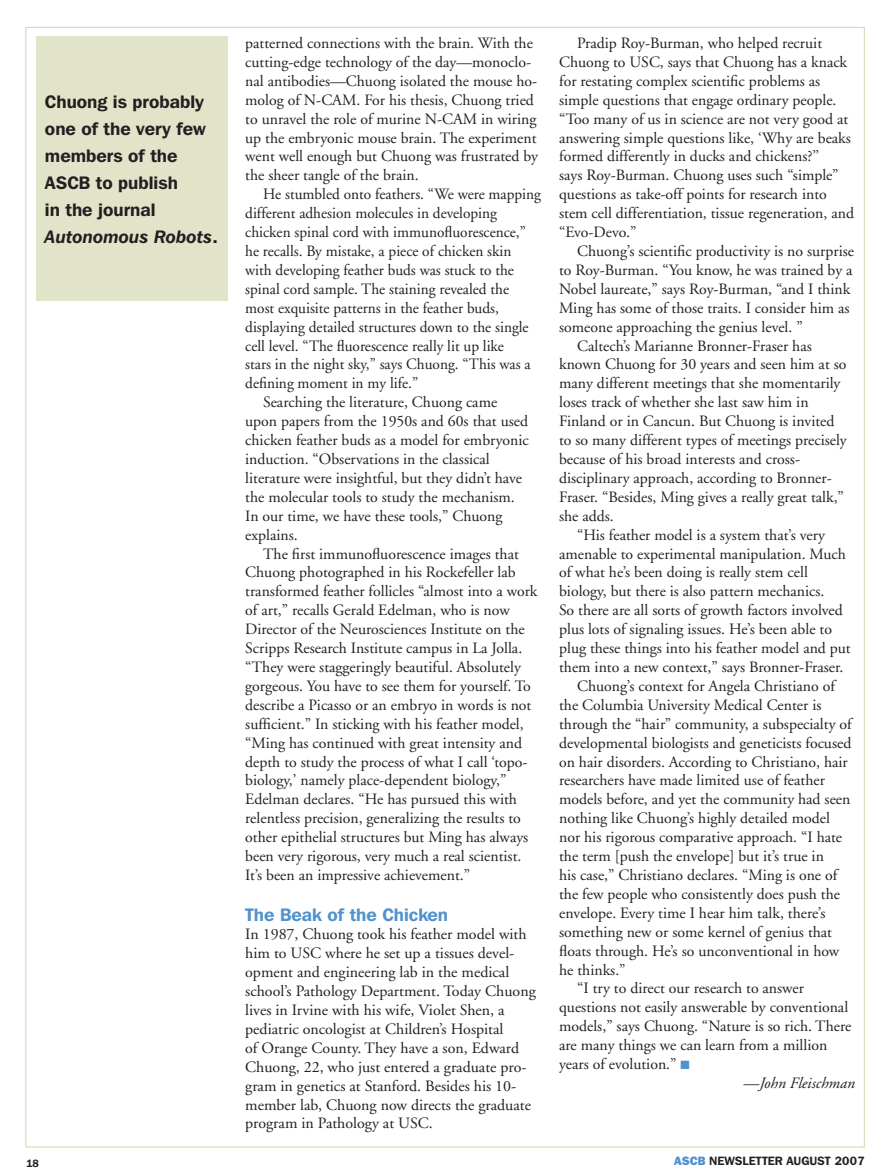
<style>
.page{position:relative;width:891px;height:1175px;background:#fff}
.page>*{position:absolute;margin:0;border:0;box-sizing:border-box;transform-origin:0 0}
.CALL_OUT_BODY{font:600 18px/27px "Franklin Gothic IT Cby BT";color:#231f20}
.t1{font:600 18px "Franklin Gothic IT Cby BT";color:#5191cd}
.BODY_TEXT{font:15.75px/18.9px "Adobe Garamond";color:#231f20}
.FIRST_PARA{font:15.75px/18.9px "Adobe Garamond";color:#231f20}
.BODY_TEXT-2{font:italic 15.75px "Adobe Garamond";color:#231f20}
.t2{font:600 12px "Franklin Gothic IT Cby BT";color:#231f20}
.t3{font:600 10.5px "Franklin Gothic IT Cby BT";color:#231f20}
.s1{font-style:italic}
.s2{color:#5191cd}
.s3{font-weight:800;color:#5191cd}
</style>
<div class="page">
<div style="left:36px;top:36px;width:191px;height:265px;background:#e1e4c9"></div>
<p class="CALL_OUT_BODY" style="left:45px;top:88px;width:174px">Chuong is probably one of the very few members of the<br>ASCB to publish<br>in the journal<br><span class="s1">Autonomous Robots</span>.</p>
<p class="FIRST_PARA" style="left:245px;top:34px;width:294px">patterned connections with the brain. With the cutting-edge technology of the day—monoclo&shy;nal antibodies—Chuong isolated the mouse ho&shy;molog of N-CAM. For his thesis, Chuong tried to unravel the role of murine N-CAM in wiring up the embryonic mouse brain. The experiment went well enough but Chuong was frustrated by the sheer tangle of the brain.</p>
<p class="BODY_TEXT" style="left:245px;top:185px;width:297px;text-indent:18px">He stumbled onto feathers. “We were mapping different adhesion molecules in developing chicken spinal cord with immunofluorescence,” he recalls. By mistake, a piece of chicken skin with developing feather buds was stuck to the spinal cord sample. The staining revealed the most exquisite patterns in the feather buds, displaying detailed structures down to the single cell level. “The fluorescence really lit up like<br>stars in the night sky,” says Chuong. “This was a defining moment in my life.”</p>
<p class="BODY_TEXT" style="left:245px;top:393px;width:285px;text-indent:18px">Searching the literature, Chuong came upon papers from the 1950s and 60s that used chicken feather buds as a model for embryonic induction. “Observations in the classical literature were insightful, but they didn’t have the molecular tools to study the mechanism.<br>In our time, we have these tools,” Chuong explains.</p>
<p class="BODY_TEXT" style="left:245px;top:544px;width:294px;text-indent:18px">The first immunofluorescence images that Chuong photographed in his Rockefeller lab transformed feather follicles “almost into a work of art,” recalls Gerald Edelman, who is now Director of the Neurosciences Institute on the Scripps Research Institute campus in La Jolla. “They were staggeringly beautiful. Absolutely gorgeous. You have to see them for yourself. To describe a Picasso or an embryo in words is not sufficient.” In sticking with his feather model, “Ming has continued with great intensity and depth to study the process of what I call ‘topo&shy;biology,’ namely place-dependent biology,” Edelman declares. “He has pursued this with relentless precision, generalizing the results to other epithelial structures but Ming has always been very rigorous, very much a real scientist.<br>It’s been an impressive achievement.”</p>
<p class="t1" style="left:245px;top:902px;width:204px">The Beak of the Chicken</p>
<p class="FIRST_PARA" style="left:245px;top:925px;width:292px">In 1987, Chuong took his feather model with him to USC where he set up a tissues devel&shy;opment and engineering lab in the medical school’s Pathology Department. Today Chuong lives in Irvine with his wife, Violet Shen, a pediatric oncologist at Children’s Hospital<br>of Orange County. They have a son, Edward Chuong, 22, who just entered a graduate pro&shy;gram in genetics at Stanford. Besides his 10- member lab, Chuong now directs the graduate program in Pathology at USC.</p>
<p class="BODY_TEXT" style="left:559px;top:34px;width:296px;text-indent:18px">Pradip Roy-Burman, who helped recruit Chuong to USC, says that Chuong has a knack for restating complex scientific problems as simple questions that engage ordinary people. “Too many of us in science are not very good at answering simple questions like, ‘Why are beaks formed differently in ducks and chickens?’’<br>says Roy-Burman. Chuong uses such “simple” questions as take-off points for research into stem cell differentiation, tissue regeneration, and “Evo-Devo.”</p>
<p class="BODY_TEXT" style="left:559px;top:242px;width:297px;text-indent:18px">Chuong’s scientific productivity is no surprise to Roy-Burman. “You know, he was trained by a Nobel laureate,” says Roy-Burman, “and I think Ming has some of those traits. I consider him as someone approaching the genius level. ”</p>
<p class="BODY_TEXT" style="left:559px;top:336px;width:289px;text-indent:18px">Caltech’s Marianne Bronner-Fraser has known Chuong for 30 years and seen him at so many different meetings that she momentarily loses track of whether she last saw him in Finland or in Cancun. But Chuong is invited to so many different types of meetings precisely because of his broad interests and cross&shy;disciplinary approach, according to Bronner-Fraser. “Besides, Ming gives a really great talk,” she adds.</p>
<p class="BODY_TEXT" style="left:559px;top:525px;width:293px;text-indent:18px">“His feather model is a system that’s very amenable to experimental manipulation. Much of what he’s been doing is really stem cell biology, but there is also pattern mechanics.<br>So there are all sorts of growth factors involved plus lots of signaling issues. He’s been able to plug these things into his feather model and put them into a new context,” says Bronner-Fraser.</p>
<p class="BODY_TEXT" style="left:559px;top:677px;width:294px;text-indent:18px">Chuong’s context for Angela Christiano of the Columbia University Medical Center is through the “hair” community, a subspecialty of developmental biologists and geneticists focused on hair disorders. According to Christiano, hair researchers have made limited use of feather models before, and yet the community had seen nothing like Chuong’s highly detailed model nor his rigorous comparative approach. “I hate the term [push the envelope] but it’s true in<br>his case,” Christiano declares. “Ming is one of the few people who consistently does push the envelope. Every time I hear him talk, there’s something new or some kernel of genius that floats through. He’s so unconventional in how he thinks.”</p>
<p class="BODY_TEXT" style="left:559px;top:979px;width:294px;text-indent:18px">“I try to direct our research to answer questions not easily answerable by conventional models,” says Chuong. “Nature is so rich. There are many things we can learn from a million years of evolution.” <span class="s2">■</span></p>
<p class="BODY_TEXT-2" style="left:744px;top:1074px;width:113px">—John Fleischman</p>
<p class="t3" style="left:26px;top:1156px;width:14px">18</p>
<p class="t2" style="left:674px;top:1153px;width:192px"><span class="s3">ASCB</span> NEWSLETTER AUGUST 2007</p>
</div>
